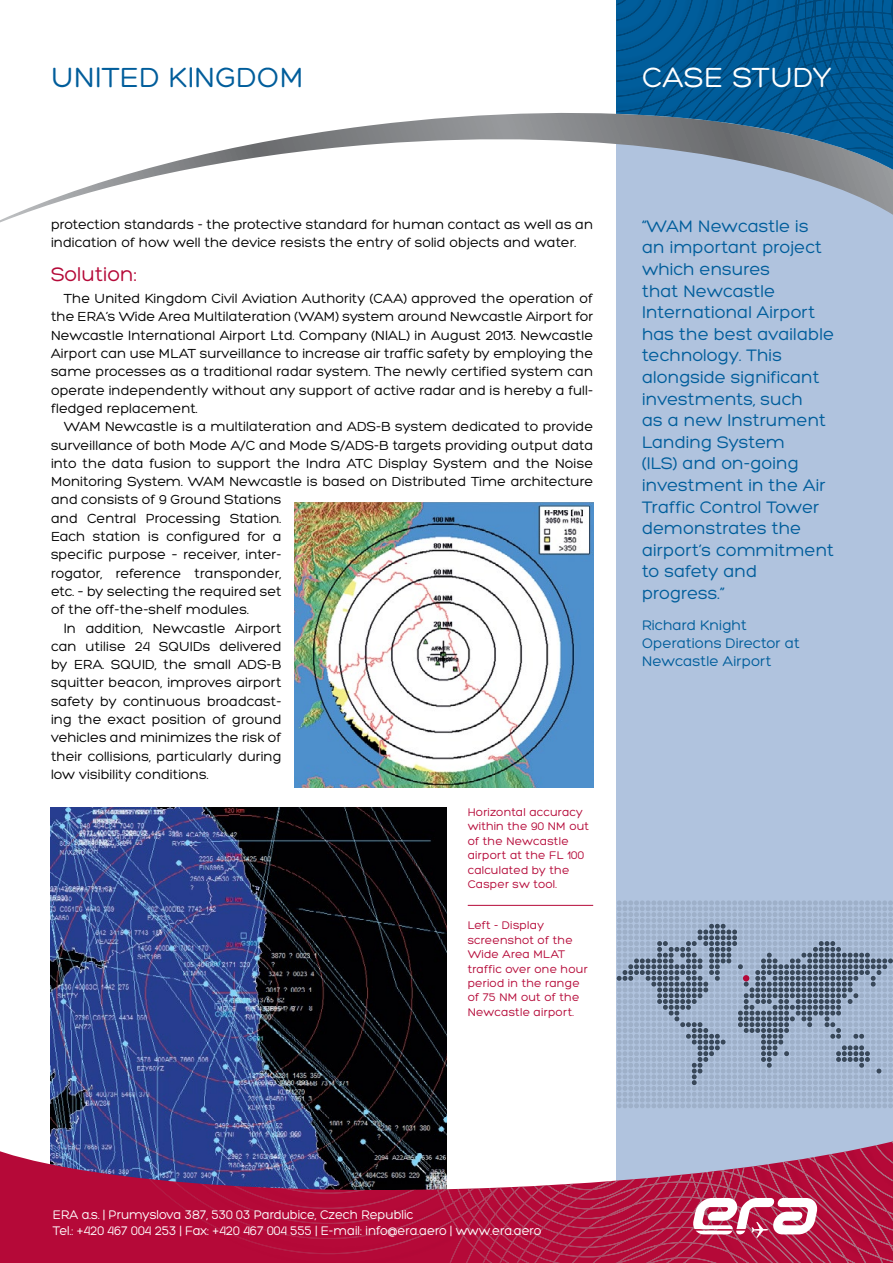
<style>
.page{position:relative;width:893px;height:1263px;background:#fff}
.page>*{position:absolute;margin:0;border:0;box-sizing:border-box;transform-origin:0 0}
.t1{font:30px "Hero";letter-spacing:.01em;color:#005d9b}
.t2{font:30px "Hero";letter-spacing:.02em;color:#fff}
.t3{font:21px "Hero";color:#b50938}
.t4{font:18px/21.6px "Hero";color:#005d9b}
.t5{font:15px/18px "Hero";color:#005d9b}
.t6{font:14.25px/18.3px "Hero";color:#000}
.t7{font:13.5px/16.2px "Hero";letter-spacing:-.005em;color:#fff;scale:.95 1}
.t8{font:12px/14.4px "Hero";letter-spacing:.01em;color:#b50938}
</style>
<div class="page">
<div style="left:617px;top:0;width:276px;height:1263px;background:#b0c3de"></div>
<svg style="left:0;top:0;width:617px;height:240px"></svg>
<svg style="left:779px;top:170px;width:114px;height:45px"></svg>
<svg style="left:617px;top:0;width:163px;height:170px;background:#276795"></svg>
<svg style="left:780px;top:0;width:113px;height:170px;background:#115d91"></svg>
<img style="left:51px;top:808px;width:395px;height:330px">
<svg style="left:0;top:1138px;width:617px;height:125px;fill:#b50938"></svg>
<svg style="left:52px;top:1141px;width:355px;height:122px;background:#871d4e"></svg>
<svg style="left:412px;top:1141px;width:481px;height:122px"></svg>
<svg style="left:617px;top:900px;width:276px;height:208px"></svg>
<img style="left:294px;top:503px;width:299px;height:285px">
<hr style="left:468px;top:905px;width:125px;height:1px;background:#b50938">
<h1 class="t1" style="left:51px;top:62px;width:254px">UNITED KINGDOM</h1>
<h1 class="t2" style="left:642px;top:62px;width:191px">CASE STUDY</h1>
<p class="t6" style="left:51px;top:215px;width:544px">protection standards - the protective standard for human contact as well as an indication of how well the device resists the entry of solid objects and water.</p>
<h2 class="t3" style="left:51px;top:263px;width:88px">Solution:</h2>
<p class="t6" style="left:51px;top:289px;width:544px;text-align:justify;text-indent:13px">The United Kingdom Civil Aviation Authority (CAA) approved the operation of the ERA’s Wide Area Multilateration (WAM) system around Newcastle Airport for Newcastle International Airport Ltd. Company (NIAL) in August 2013. Newcastle Airport can use MLAT surveillance to increase air traffic safety by employing the same processes as a traditional radar system. The newly certified system can operate independently without any support of active radar and is hereby a full&shy;fledged replacement.</p>
<p class="t6" style="left:64px;top:418px;width:531px">WAM Newcastle is a multilateration and ADS-B system dedicated to provide</p>
<p class="t6" style="left:51px;top:436px;width:544px">surveillance of both Mode A/C and Mode S/ADS-B targets providing output data</p>
<p class="t6" style="left:51px;top:454px;width:544px">into the data fusion to support the Indra ATC Display System and the Noise</p>
<p class="t6" style="left:51px;top:472px;width:544px">Monitoring System. WAM Newcastle is based on Distributed Time architecture</p>
<p class="t6" style="left:51px;top:491px;width:232px">and consists of 9 Ground Stations</p>
<p class="t6" style="left:51px;top:509px;width:232px">and Central Processing Station.</p>
<p class="t6" style="left:51px;top:527px;width:232px">Each station is configured for a</p>
<p class="t6" style="left:51px;top:546px;width:232px">specific purpose – receiver, inter-</p>
<p class="t6" style="left:51px;top:564px;width:232px">rogator, reference transponder,</p>
<p class="t6" style="left:51px;top:582px;width:232px">etc. – by selecting the required set</p>
<p class="t6" style="left:51px;top:601px;width:200px">of the off-the-shelf modules.</p>
<p class="t6" style="left:64px;top:619px;width:219px">In addition, Newcastle Airport</p>
<p class="t6" style="left:51px;top:637px;width:232px">can utilise 24 SQUIDs delivered</p>
<p class="t6" style="left:51px;top:655px;width:232px">by ERA. SQUID, the small ADS-B</p>
<p class="t6" style="left:51px;top:674px;width:232px">squitter beacon, improves airport</p>
<p class="t6" style="left:51px;top:692px;width:232px">safety by continuous broadcast-</p>
<p class="t6" style="left:51px;top:710px;width:232px">ing the exact position of ground</p>
<p class="t6" style="left:51px;top:729px;width:232px">vehicles and minimizes the risk of</p>
<p class="t6" style="left:51px;top:747px;width:232px">their collisions, particularly during</p>
<p class="t6" style="left:51px;top:765px;width:159px">low visibility conditions.</p>
<p class="t8" style="left:468px;top:805px;width:123px">Horizontal accuracy within the 90 NM out of the Newcastle airport at the FL 100 calculated by the<br>Casper sw tool.</p>
<p class="t8" style="left:468px;top:918px;width:122px">Left - Display screenshot of the<br>Wide Area MLAT traffic over one hour period in the range of 75 NM out of the<br>Newcastle airport.</p>
<p class="t4" style="left:642px;top:215px;width:194px">“WAM Newcastle is an important project which ensures<br>that Newcastle<br>International Airport has the best available technology. This alongside significant investments, such<br>as a new Instrument<br>Landing System<br>(ILS) and on-going investment in the Air<br>Traffic Control Tower demonstrates the airport’s commitment to safety and progress.”</p>
<p class="t5" style="left:642px;top:616px;width:159px">Richard Knight<br>Operations Director at<br>Newcastle Airport</p>
<p class="t7" style="left:53px;top:1207px;width:516px">ERA a.s. | Prumyslova 387, 530 03 Pardubice, Czech Republic<br>Tel.: +420 467 004 253 | Fax: +420 467 004 555 | E-mail: info@era.aero | www.era.aero</p>
</div>
